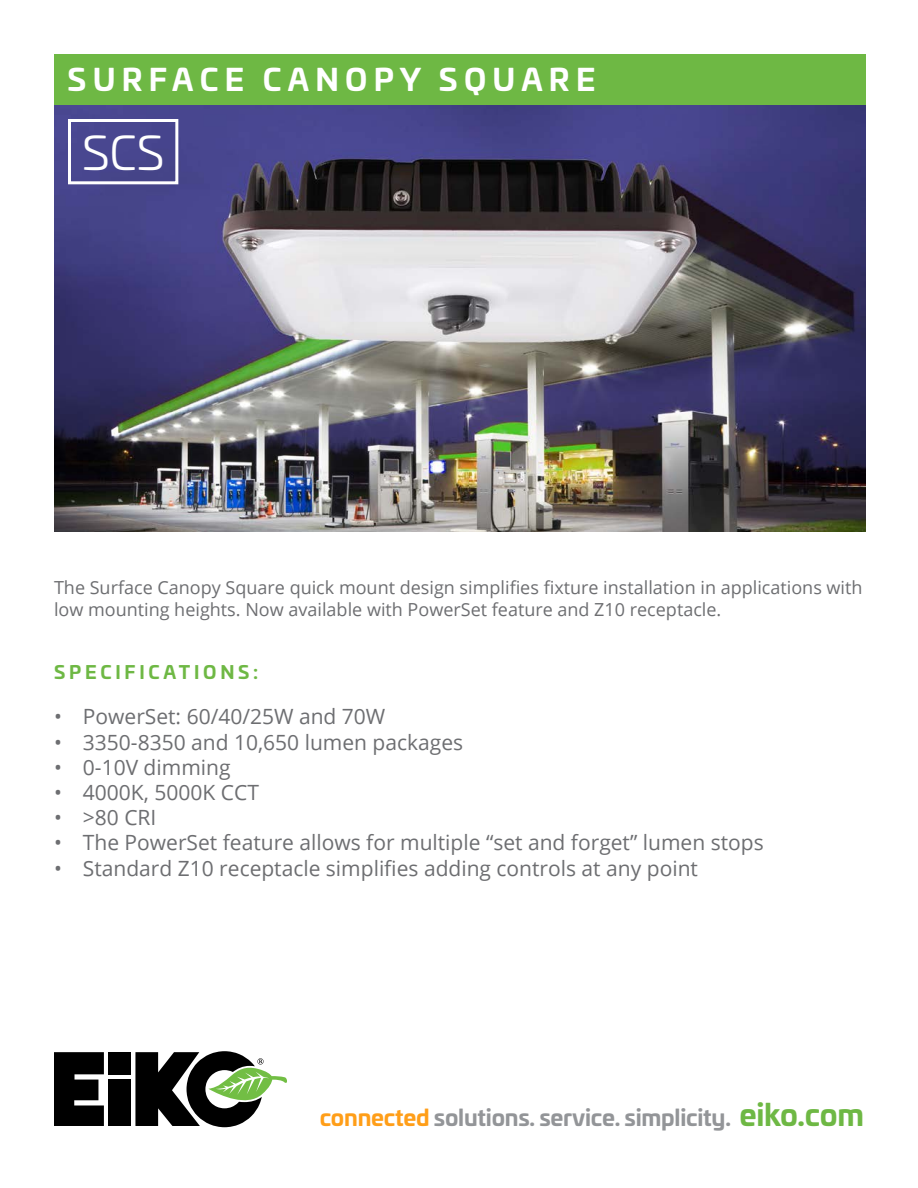
<style>
.page{position:relative;width:918px;height:1188px;background:#fff}
.page>*{position:absolute;margin:0;border:0;box-sizing:border-box;transform-origin:0 0}
.t1{font:46.05px "Univia Pro";color:#fff}
.t2{font:700 30px "Univia Pro";letter-spacing:.21em;color:#fff}
.t3{font:700 22.5px "Univia Pro";letter-spacing:-.01em;color:#939598}
.t4{font:21px "Open Sans";color:#6d6e71}
.t5{font:18px/21.6px "Open Sans";color:#6d6e71}
.t6{font:700 18px "Univia Pro";letter-spacing:.21em;color:#6eb844}
.s1{color:#ff9e18}
.s2{font-size:30px;color:#6eb844}
</style>
<div class="page">
<img style="left:54px;top:105px;width:811px;height:426px">
<svg style="left:54px;top:1052px;width:50px;height:74px;background:#1d1d1d"></svg>
<div style="left:109px;top:1052px;width:22px;height:22px;background:#000"></div>
<div style="left:109px;top:1079px;width:22px;height:47px;background:#000"></div>
<svg style="left:135px;top:1051px;width:152px;height:76px"></svg>
<div style="left:54px;top:54px;width:811px;height:51px;background:#6eb844"></div>
<div style="left:68px;top:119px;width:110px;height:65px;border:3px solid #fff"></div>
<h2 class="t2" style="left:68px;top:56px;width:529px">SURFACE CANOPY SQUARE</h2>
<h1 class="t1" style="left:82px;top:120px;width:83px">SCS</h1>
<p class="t5" style="left:54px;top:576px;width:810px">The Surface Canopy Square quick mount design simplifies fixture installation in applications with low mounting heights. Now available with PowerSet feature and Z10 receptacle.</p>
<p class="t6" style="left:54px;top:658px;width:206px">SPECIFICATIONS:</p>
<p class="t4" style="left:54px;top:702px;width:333px">• PowerSet: 60/40/25W and 70W</p>
<p class="t4" style="left:54px;top:728px;width:411px">• 3350-8350 and 10,650 lumen packages</p>
<p class="t4" style="left:54px;top:753px;width:178px">• 0-10V dimming</p>
<p class="t4" style="left:54px;top:778px;width:206px">• 4000K, 5000K CCT</p>
<p class="t4" style="left:54px;top:803px;width:104px">• &gt;80 CRI</p>
<p class="t4" style="left:54px;top:828px;width:711px">• The PowerSet feature allows for multiple “set and forget” lumen stops</p>
<p class="t4" style="left:54px;top:854px;width:645px">• Standard Z10 receptacle simplifies adding controls at any point</p>
<p class="t3" style="left:320px;top:1100px;width:546px"><span class="s1">connected</span> solutions. service. simplicity. <span class="s2">eiko.com</span></p>
</div>
